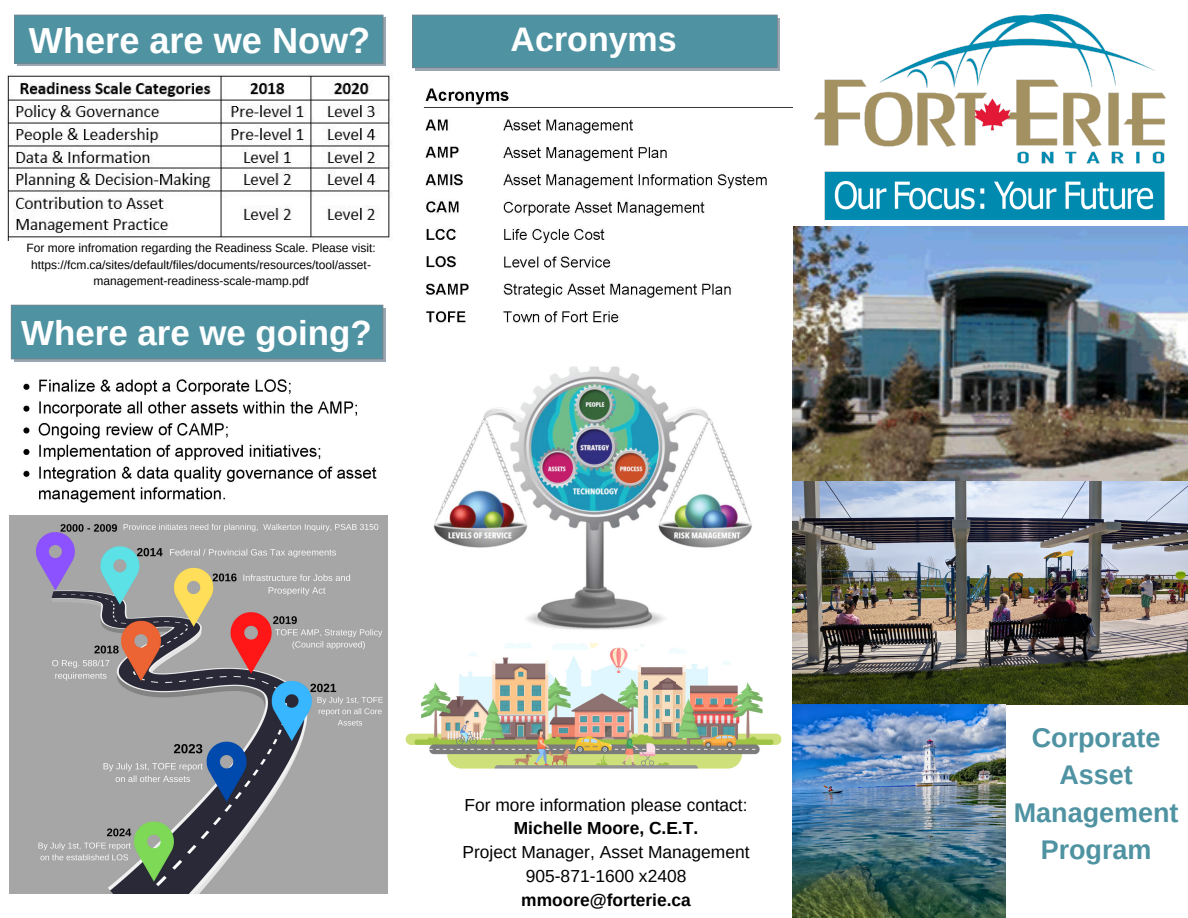
<style>
.page{position:relative;width:1188px;height:918px;background:#fff}
.page>*{position:absolute;margin:0;border:0;box-sizing:border-box;transform-origin:0 0}
.t1{font:700 36.15px "Arimo";color:#fff}
.t2{font:700 34.95px "Arimo";color:#fff}
.t3{font:700 34.05px "Arimo";color:#fff}
.t4{font:700 27px/37px "Arimo";color:#4f93a2;text-align:center}
.t5{font:17.4px/23.9px "Arimo";color:#000;text-align:center}
.t6{font:12px/16.8px "Arimo";color:#000;text-align:center}
.s1{font-weight:700}
</style>
<div class="page">
<img style="left:405px;top:643px;width:377px;height:126px">
<img style="left:792px;top:226px;width:396px;height:478px">
<img style="left:814px;top:15px;width:351px;height:204px">
<img style="left:792px;top:704px;width:214px;height:214px">
<div style="left:14px;top:308px;width:372px;height:54px;background:linear-gradient(to right,#9aa7b2,#9aa7b2)"></div>
<div style="left:11px;top:305px;width:372px;height:54px;background:#4f93a2"></div>
<img style="left:433px;top:366px;width:319px;height:264px">
<img style="left:9px;top:515px;width:378px;height:378px">
<div style="left:415px;top:18px;width:365px;height:53px;background:#9aa7b2"></div>
<div style="left:412px;top:15px;width:366px;height:53px;background:#4f93a2"></div>
<img style="left:424px;top:88px;width:368px;height:235px">
<img style="left:7px;top:73px;width:386px;height:168px">
<div style="left:17px;top:18px;width:369px;height:48px;background:#9aa7b2"></div>
<div style="left:14px;top:15px;width:370px;height:49px;background:#4f93a2"></div>
<img style="left:23px;top:379px;width:354px;height:124px">
<p class="t1" style="left:29px;top:20px;width:343px">Where are we Now?</p>
<p class="t3" style="left:511px;top:20px;width:168px">Acronyms</p>
<p class="t6" style="left:26px;top:239px;width:351px">For more infromation regarding the Readiness Scale. Please visit: https://fcm.ca/sites/default/files/documents/resources/tool/asset&shy;management-readiness-scale-mamp.pdf</p>
<p class="t2" style="left:21px;top:313px;width:352px">Where are we going?</p>
<p class="t5" style="left:463px;top:793px;width:289px">For more information please contact:<br><span class="s1">Michelle Moore, C.E.T.<br></span>Project Manager, Asset Management<br>905-871-1600 x2408 <span class="s1">mmoore@forterie.ca</span></p>
<p class="t4" style="left:1014px;top:719px;width:166px">Corporate<br>Asset<br>Management<br>Program</p>
</div>
